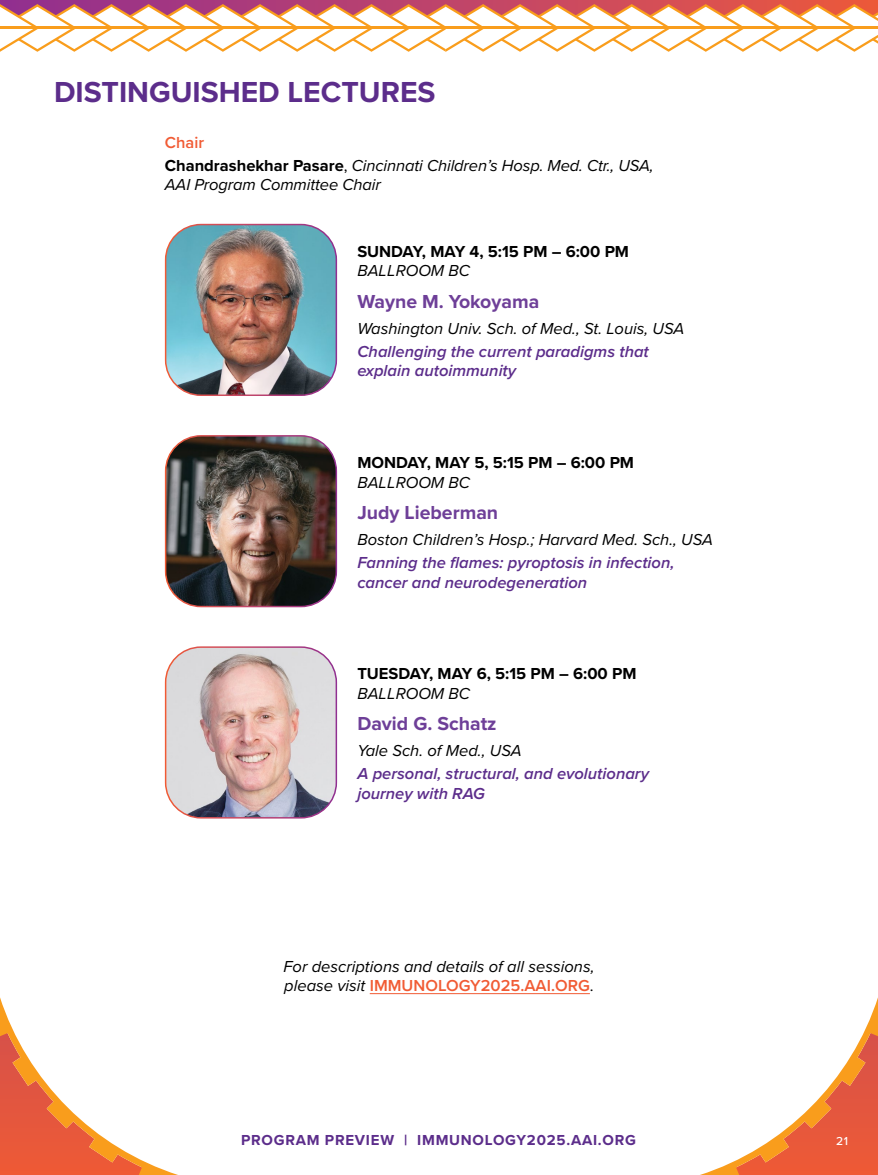
<style>
.page{position:relative;width:878px;height:1175px;background:#fff}
.page>*{position:absolute;margin:0;border:0;box-sizing:border-box;transform-origin:0 0}
.t1{font:700 30px "Proxima Nova";color:#5c2d8b}
.H2_Purple{font:700 19.5px "Proxima Nova";color:#6e3f98}
.BODY_Proxima{font:italic 16.5px/19.5px "Proxima Nova";color:#000}
.H3_Purple{font:italic 600 16.5px/19.5px "Proxima Nova";color:#5c2d8b}
.t2{font:700 16.5px/19.5px "Proxima Nova";color:#000}
.t3{font:600 16.5px "Proxima Nova";color:#f15b34}
.t4{font:700 15px "Proxima Nova";letter-spacing:.05em;color:#5c2d8b}
.t5{font:500 12px "Proxima Nova";color:#fff}
.s1{font-weight:700;font-style:normal}
.s2{font-style:normal}
.s3{font-weight:400;font-style:italic}
.s4{font-weight:600;font-style:normal;color:#f15b34}
</style>
<div class="page">
<svg style="left:0;top:0;width:878px;height:52px"></svg>
<hr style="left:445px;top:27px;width:433px;height:2px;background:#f99d1c">
<svg style="left:0;top:997px;width:175px;height:177px"></svg>
<svg style="left:703px;top:997px;width:175px;height:177px"></svg>
<hr style="left:370px;top:993px;width:220px;height:1px;background:#f15b34">
<img style="left:166px;top:649px;width:170px;height:168px">
<div style="left:165px;top:646px;width:172px;height:172px;border:2px solid #fff;border-radius:35px"></div>
<img style="left:166px;top:224px;width:170px;height:171px">
<div style="left:165px;top:224px;width:172px;height:172px;border:2px solid #fff;border-radius:35px"></div>
<img style="left:166px;top:436px;width:170px;height:170px">
<div style="left:165px;top:435px;width:172px;height:172px;border:2px solid #fff;border-radius:35px"></div>
<h1 class="t1" style="left:54px;top:74px;width:383px">DISTINGUISHED LECTURES</h1>
<h3 class="t3" style="left:165px;top:133px;width:41px">Chair</h3>
<p class="BODY_Proxima" style="left:165px;top:156px;width:490px"><span class="s1">Chandrashekhar Pasare</span><span class="s2">,</span> Cincinnati Children’s Hosp. Med. Ctr., USA,<br>AAI Program Committee Chair</p>
<h3 class="t2" style="left:357px;top:242px;width:273px">SUNDAY, MAY 4, 5:15 PM – 6:00 PM<br><span class="s3">BALLROOM BC</span></h3>
<p class="H2_Purple" style="left:357px;top:289px;width:183px">Wayne M. Yokoyama</p>
<p class="BODY_Proxima" style="left:357px;top:319px;width:328px">Washington Univ. Sch. of Med., St. Louis, USA</p>
<p class="H3_Purple" style="left:357px;top:342px;width:293px">Challenging the current paradigms that explain autoimmunity</p>
<h3 class="t2" style="left:357px;top:453px;width:278px">MONDAY, MAY 5, 5:15 PM – 6:00 PM<br><span class="s3">BALLROOM BC</span></h3>
<p class="H2_Purple" style="left:357px;top:501px;width:142px">Judy Lieberman</p>
<p class="BODY_Proxima" style="left:357px;top:530px;width:357px">Boston Children’s Hosp.; Harvard Med. Sch., USA</p>
<p class="H3_Purple" style="left:357px;top:553px;width:318px">Fanning the flames: pyroptosis in infection, cancer and neurodegeneration</p>
<h3 class="t2" style="left:357px;top:665px;width:280px">TUESDAY, MAY 6, 5:15 PM – 6:00 PM<br><span class="s3">BALLROOM BC</span></h3>
<p class="H2_Purple" style="left:357px;top:712px;width:141px">David G. Schatz</p>
<p class="BODY_Proxima" style="left:357px;top:741px;width:166px">Yale Sch. of Med., USA</p>
<p class="H3_Purple" style="left:357px;top:764px;width:293px">A personal, structural, and evolutionary journey with RAG</p>
<p class="BODY_Proxima" style="left:283px;top:957px;width:312px">For descriptions and details of all sessions, please visit <span class="s4">IMMUNOLOGY2025.AAI.ORG</span><span class="s2">.</span></p>
<p class="t4" style="left:241px;top:1131px;width:396px">PROGRAM PREVIEW | IMMUNOLOGY2025.AAI.ORG</p>
<p class="t5" style="left:836px;top:1134px;width:13px">21</p>
</div>
